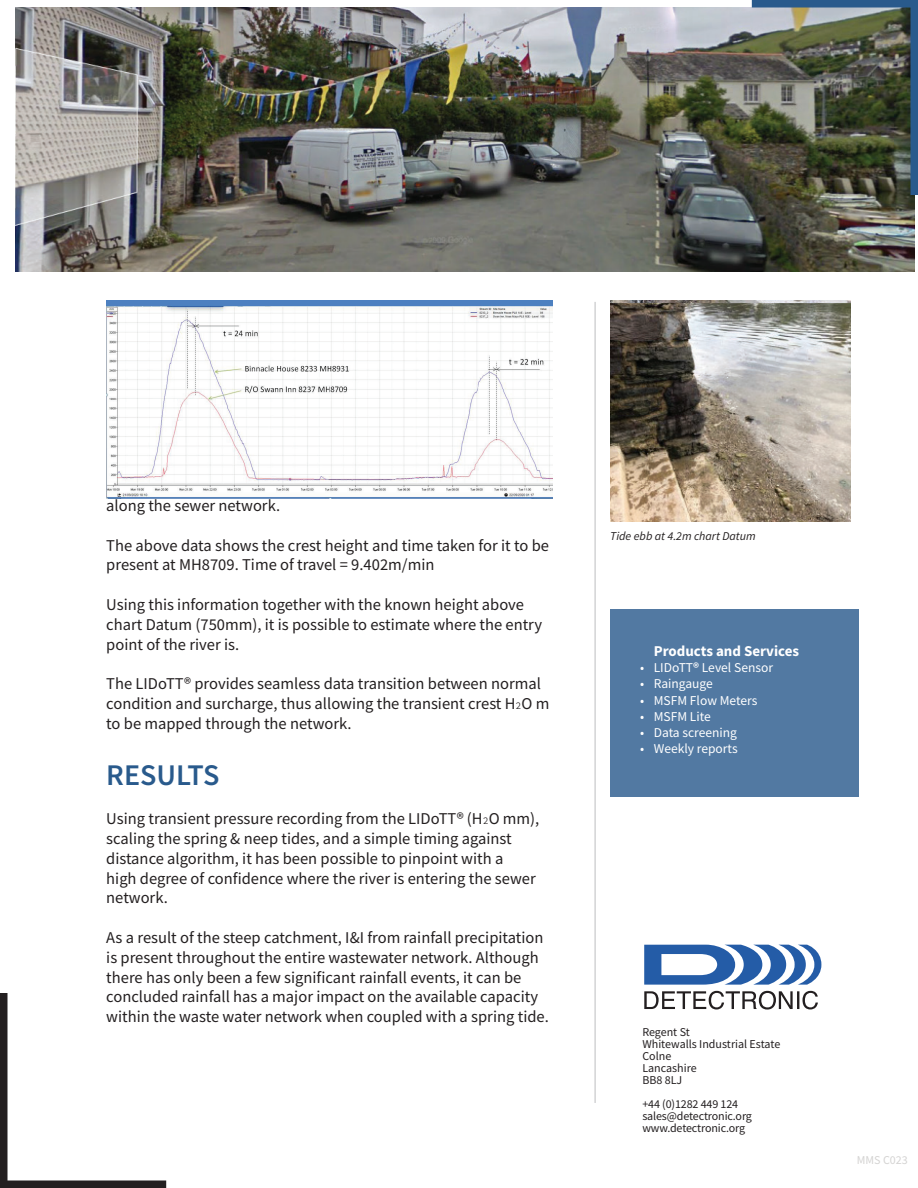
<style>
.page{position:relative;width:918px;height:1188px;background:#fff}
.page>*{position:absolute;margin:0;border:0;box-sizing:border-box;transform-origin:0 0}
.t1{font:600 30px "Source Sans Pro";color:#295a8c}
.t2{font:16.5px/19.8px "Source Sans Pro";color:#231f20}
.t3{font:700 15px "Source Sans Pro";color:#fff}
.t4{font:13.5px "Source Sans Pro";color:#fff}
.t5{font:12px/12px "Source Sans Pro";letter-spacing:-.01em;color:#231f20}
.t6{font:italic 12px "Source Sans Pro";color:#231f20}
.t7{font:12px "Source Sans Pro";color:#d4d3d2}
.s1{font-weight:300}
.s2{font-weight:600}
</style>
<div class="page">
<hr style="left:595px;top:302px;width:1px;height:801px;background:#bcbdc0">
<img style="left:610px;top:300px;width:240px;height:222px">
<img style="left:16px;top:8px;width:898px;height:264px">
<svg style="left:644px;top:945px;width:177px;height:40px"></svg>
<svg style="left:644px;top:991px;width:174px;height:19px"></svg>
<div style="left:752px;top:0;width:166px;height:8px;background:#295a8c"></div>
<div style="left:910px;top:0;width:8px;height:195px;background:#295a8c"></div>
<div style="left:0;top:993px;width:8px;height:195px;background:#231f20"></div>
<div style="left:0;top:1180px;width:166px;height:8px;background:#231f20"></div>
<div style="left:610px;top:609px;width:249px;height:187px;background:#5279a2"></div>
<img style="left:106px;top:300px;width:447px;height:199px">
<p class="t2" style="left:106px;top:496px;width:175px">along the sewer network.</p>
<p class="t2" style="left:106px;top:535px;width:444px">The above data shows the crest height and time taken for it to be present at MH8709. Time of travel = 9.402m/min</p>
<p class="t2" style="left:106px;top:595px;width:437px">Using this information together with the known height above chart Datum (750mm), it is possible to estimate where the entry point of the river is.</p>
<p class="t2" style="left:106px;top:674px;width:445px">The LIDoTT® provides seamless data transition between normal condition and surcharge, thus allowing the transient crest H<span class="s1">2</span>O m to be mapped through the network.</p>
<h1 class="t1" style="left:106px;top:755px;width:115px">RESULTS</h1>
<p class="t2" style="left:106px;top:809px;width:435px">Using transient pressure recording from the LIDoTT® (H<span class="s1">2</span>O mm), scaling the spring &amp; neep tides, and a simple timing against distance algorithm, it has been possible to pinpoint with a<br>high degree of confidence where the river is entering the sewer network.</p>
<p class="t2" style="left:106px;top:928px;width:444px">As a result of the steep catchment, I&amp;I from rainfall precipitation is present throughout the entire wastewater network. Although there has only been a few significant rainfall events, it can be concluded rainfall has a major impact on the available capacity within the waste water network when coupled with a spring tide.</p>
<p class="t6" style="left:610px;top:528px;width:147px">Tide ebb at 4.2m chart Datum</p>
<p class="t3" style="left:654px;top:641px;width:147px">Products and Services</p>
<p class="t4" style="left:640px;top:659px;width:134px">• LIDoTT<span class="s2">®</span> Level Sensor</p>
<p class="t4" style="left:640px;top:675px;width:74px">• Raingauge</p>
<p class="t4" style="left:640px;top:692px;width:119px">• MSFM Flow Meters</p>
<p class="t4" style="left:640px;top:708px;width:72px">• MSFM Lite</p>
<p class="t4" style="left:640px;top:724px;width:98px">• Data screening</p>
<p class="t4" style="left:640px;top:740px;width:99px">• Weekly reports</p>
<p class="t5" style="left:642px;top:1026px;width:139px">Regent St<br>Whitewalls Industrial Estate<br>Colne<br>Lancashire<br>BB8 8LJ</p>
<p class="t5" style="left:642px;top:1098px;width:111px">+44 (0)1282 449 124 sales@detectronic.org www.detectronic.org</p>
<p class="t7" style="left:857px;top:1153px;width:52px">MMS C023</p>
</div>
